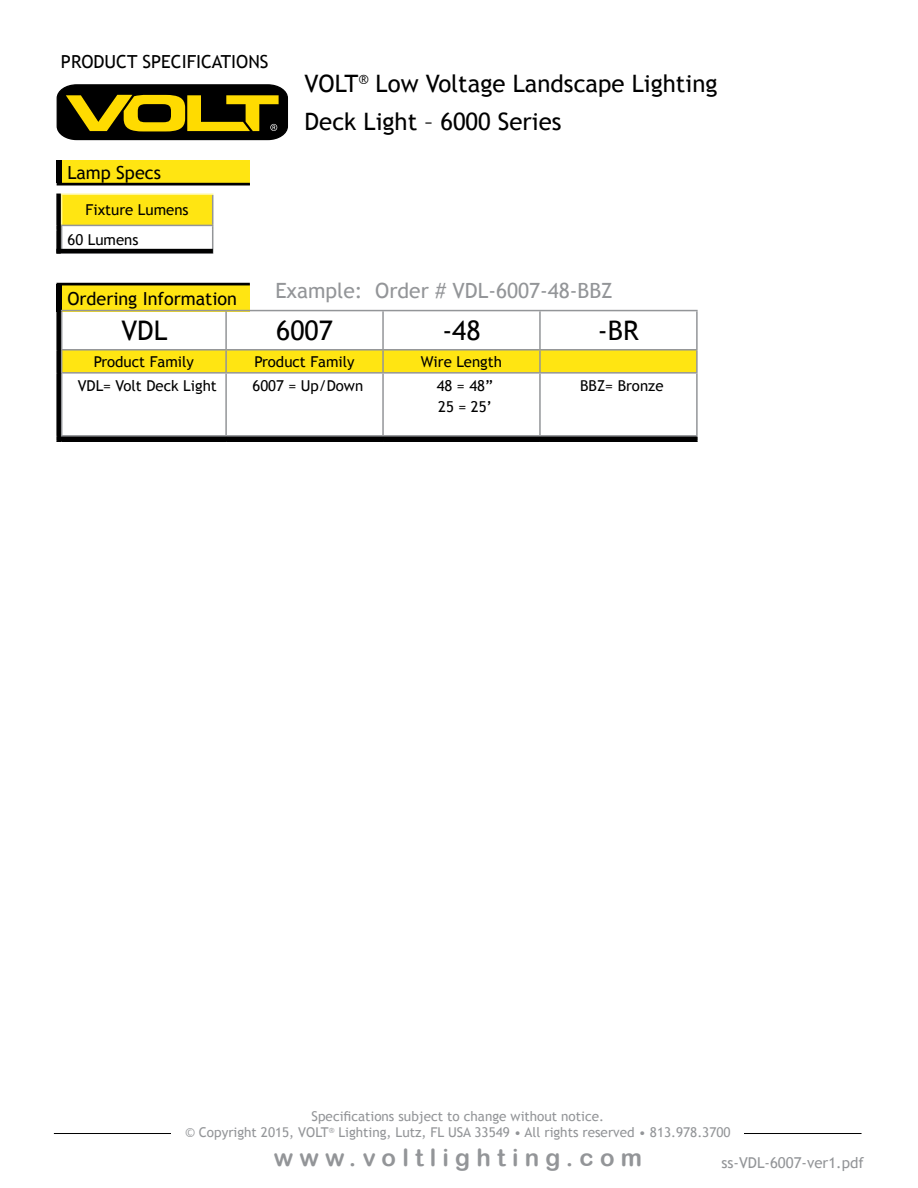
<style>
.page{position:relative;width:918px;height:1188px;background:#fff}
.page>*{position:absolute;margin:0;border:0;box-sizing:border-box;transform-origin:0 0}
.t1{font:27px "Trebuchet MS";color:#000}
.t2{font:24px/37.5px "Trebuchet MS";color:#000}
.t3{font:24px "Arial Rounded MT Bold";letter-spacing:.26em;color:#939598}
.t4{font:21px "Trebuchet MS";color:#939598}
.t5{font:18px "Trebuchet MS";color:#000}
.t6{font:15px/21px "Trebuchet MS";color:#000}
.t7{font:15px "Trebuchet MS";color:#939598}
.t8{font:13.5px/16.2px "Trebuchet MS";color:#939598;text-align:center}
</style>
<div class="page">
<hr style="left:54px;top:1133px;width:808px;height:1px;background:#000">
<div style="left:172px;top:1111px;width:572px;height:70px;background:#fff"></div>
<div style="left:62px;top:284px;width:188px;height:28px;background:#ffe512"></div>
<div style="left:57px;top:284px;width:5px;height:28px;background:#000"></div>
<svg style="left:58px;top:311px;width:638px;height:129px"></svg>
<hr style="left:62px;top:440px;width:164px;height:2px;background:#000">
<hr style="left:226px;top:440px;width:157px;height:2px;background:#000">
<hr style="left:383px;top:440px;width:157px;height:2px;background:#000">
<hr style="left:540px;top:440px;width:158px;height:2px;background:#000">
<hr style="left:56px;top:311px;width:2px;height:38px;background:#000">
<hr style="left:56px;top:374px;width:2px;height:61px;background:#000">
<svg style="left:56px;top:435px;width:6px;height:7px"></svg>
<hr style="left:61px;top:310px;width:165px;height:1px;background:#939598">
<hr style="left:61px;top:311px;width:1px;height:38px;background:#939598">
<hr style="left:226px;top:310px;width:157px;height:1px;background:#939598">
<hr style="left:225px;top:311px;width:2px;height:38px;background:#939598">
<hr style="left:383px;top:310px;width:157px;height:1px;background:#939598">
<hr style="left:382px;top:311px;width:2px;height:38px;background:#939598">
<hr style="left:540px;top:310px;width:158px;height:1px;background:#939598">
<hr style="left:539px;top:311px;width:2px;height:38px;background:#939598">
<hr style="left:696px;top:311px;width:2px;height:38px;background:#939598">
<div style="left:56px;top:349px;width:640px;height:25px;background:#ffe512"></div>
<hr style="left:226px;top:349px;width:157px;height:2px;background:#939598">
<hr style="left:225px;top:351px;width:2px;height:21px;background:#939598">
<hr style="left:383px;top:349px;width:157px;height:2px;background:#939598">
<hr style="left:382px;top:351px;width:2px;height:21px;background:#939598">
<hr style="left:540px;top:349px;width:158px;height:2px;background:#939598">
<hr style="left:539px;top:351px;width:2px;height:21px;background:#939598">
<hr style="left:696px;top:351px;width:2px;height:21px;background:#939598">
<hr style="left:61px;top:372px;width:165px;height:2px;background:#939598">
<hr style="left:61px;top:374px;width:1px;height:61px;background:#939598">
<hr style="left:226px;top:372px;width:157px;height:2px;background:#939598">
<hr style="left:225px;top:374px;width:2px;height:61px;background:#939598">
<hr style="left:383px;top:372px;width:157px;height:2px;background:#939598">
<hr style="left:382px;top:374px;width:2px;height:61px;background:#939598">
<hr style="left:540px;top:372px;width:158px;height:2px;background:#939598">
<hr style="left:539px;top:374px;width:2px;height:61px;background:#939598">
<hr style="left:696px;top:374px;width:2px;height:61px;background:#939598">
<hr style="left:61px;top:435px;width:165px;height:2px;background:#939598">
<hr style="left:226px;top:435px;width:157px;height:2px;background:#939598">
<hr style="left:383px;top:435px;width:157px;height:2px;background:#939598">
<hr style="left:540px;top:435px;width:158px;height:2px;background:#939598">
<div style="left:57px;top:283px;width:193px;height:2px;border:2px solid #000"></div>
<svg style="left:57px;top:84px;width:231px;height:56px;background:#574c05"></svg>
<div style="left:62px;top:160px;width:188px;height:23px;background:#ffe512"></div>
<div style="left:57px;top:160px;width:5px;height:23px;background:#000"></div>
<div style="left:62px;top:194px;width:151px;height:31px;background:#ffe512"></div>
<hr style="left:212px;top:195px;width:1px;height:30px;background:#939598">
<hr style="left:61px;top:252px;width:152px;height:2px;background:#939598">
<hr style="left:61px;top:194px;width:152px;height:1px;background:#fff799">
<hr style="left:61px;top:225px;width:152px;height:1px;background:#939598">
<svg style="left:56px;top:194px;width:6px;height:60px"></svg>
<svg style="left:212px;top:226px;width:1px;height:23px"></svg>
<hr style="left:56px;top:249px;width:157px;height:4px;background:#000">
<div style="left:57px;top:183px;width:193px;height:3px;border:2px solid #000"></div>
<h3 class="t5" style="left:61px;top:51px;width:209px">PRODUCT SPECIFICATIONS</h3>
<h3 class="t5" style="left:67px;top:162px;width:95px">Lamp Specs</h3>
<p class="t6" style="left:68px;top:196px;width:123px;line-height:29.4px;text-indent:18px">Fixture Lumens<br>60 Lumens</p>
<h2 class="t2" style="left:305px;top:65px;width:414px">VOLT<sup>®</sup> Low Voltage Landscape Lighting<br>Deck Light – 6000 Series</h2>
<h3 class="t5" style="left:67px;top:288px;width:171px">Ordering Information</h3>
<h3 class="t4" style="left:275px;top:278px;width:339px">Example: Order # VDL-6007-48-BBZ</h3>
<h1 class="t1" style="left:121px;top:315px;width:48px">VDL</h1>
<h1 class="t1" style="left:276px;top:315px;width:58px">6007</h1>
<h1 class="t1" style="left:442px;top:315px;width:40px">-48</h1>
<h1 class="t1" style="left:598px;top:315px;width:42px">-BR</h1>
<p class="t6" style="left:94px;top:351px;width:102px">Product Family</p>
<p class="t6" style="left:254px;top:351px;width:102px">Product Family</p>
<p class="t6" style="left:421px;top:351px;width:82px">Wire Length</p>
<p class="t6" style="left:78px;top:375px;width:141px">VDL= Volt Deck Light</p>
<p class="t6" style="left:252px;top:375px;width:112px">6007 = Up/Down</p>
<p class="t6" style="left:437px;top:375px;width:58px">48 = 48”<br>25 = 25’</p>
<p class="t6" style="left:580px;top:375px;width:85px">BBZ= Bronze</p>
<p class="t8" style="left:185px;top:1108px;width:547px">Specifications subject to change without notice.<br>© Copyright 2015, VOLT<sup>®</sup> Lighting, Lutz, FL USA 33549 • All rights reserved • 813.978.3700</p>
<h2 class="t3" style="left:274px;top:1143px;width:370px">www.voltlighting.com</h2>
<p class="t7" style="left:721px;top:1153px;width:144px">ss-VDL-6007-ver1.pdf</p>
</div>
